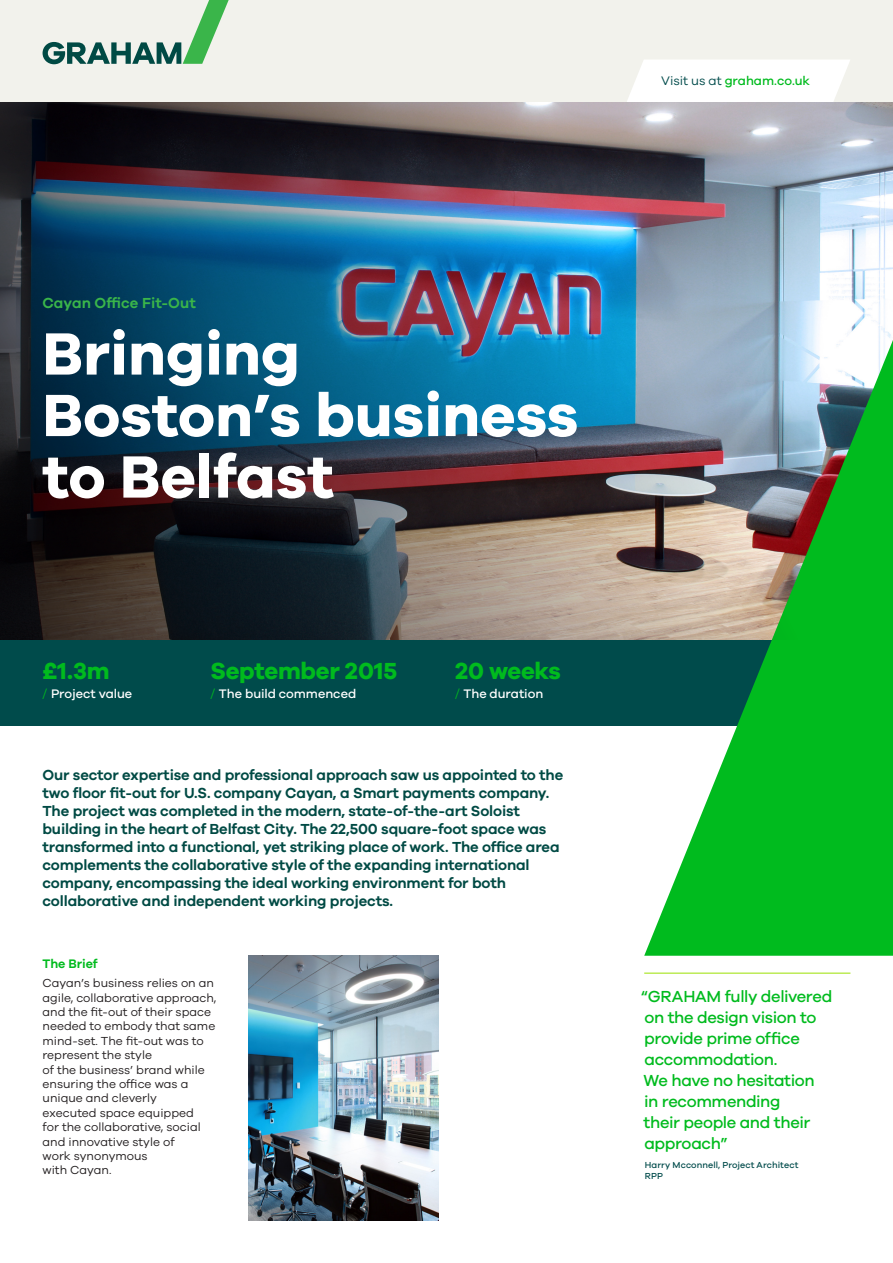
<style>
.page{position:relative;width:893px;height:1263px;background:#fff}
.page>*{position:absolute;margin:0;border:0;box-sizing:border-box;transform-origin:0 0}
.t1{font:700 61.5px "Galano Grotesque";color:#fff}
.Factoids{font:700 24px "Galano Grotesque";letter-spacing:-.01em;color:#00bb1e}
.t2{font:500 16.5px/21px "Galano Grotesque";letter-spacing:-.025em;color:#00bb1e}
.t3{font:600 15px/18px "Galano Grotesque";letter-spacing:-.01em;color:#004a44}
.t4{font:600 15px "Galano Grotesque";color:#3ab54a}
.t5{font:500 12.75px "Galano Grotesque";letter-spacing:-.005em;color:#fff}
.Body{font:500 12.75px "Galano Grotesque";letter-spacing:-.01em;color:#00bb1e}
.t6{font:600 12.75px "Galano Grotesque";letter-spacing:-.005em;color:#00bb1e}
.t7{font:12px/14.4px "Galano Grotesque";color:#231f20}
.t8{font:500 9px "Galano Grotesque";letter-spacing:.01em;color:#004b4b}
.s1{font-weight:400;color:#004b4b}
.s2{font-weight:400;color:#00bb1e}
</style>
<div class="page">
<div style="left:0;top:0;width:893px;height:102px;background:#f2f2ec"></div>
<svg style="left:627px;top:60px;width:223px;height:42px;background:#fefefd"></svg>
<div style="left:0;top:640px;width:893px;height:85px;background:#004b4b"></div>
<svg style="left:644px;top:640px;width:249px;height:316px;fill:#00bb1e"></svg>
<img style="left:249px;top:956px;width:189px;height:264px">
<hr style="left:644px;top:973px;width:206px;height:1px;background:#9be100">
<img style="left:0;top:102px;width:893px;height:538px">
<svg style="left:43px;top:0;width:186px;height:64px"></svg>
<p class="Body" style="left:661px;top:73px;width:150px"><span class="s1">Visit us at</span> graham.co.uk</p>
<p class="t4" style="left:42px;top:294px;width:155px">Cayan Office Fit-Out</p>
<p class="t1" style="left:42px;top:316px;width:259px">Bringing</p>
<p class="t1" style="left:42px;top:377px;width:537px">Boston’s business</p>
<p class="t1" style="left:42px;top:439px;width:293px">to Belfast</p>
<p class="Factoids" style="left:43px;top:656px;width:69px">£1.3m</p>
<p class="t5" style="left:43px;top:686px;width:91px"><span class="s2">/</span> Project value</p>
<p class="Factoids" style="left:210px;top:656px;width:188px">September 2015</p>
<p class="t5" style="left:210px;top:686px;width:147px"><span class="s2">/</span> The build commenced</p>
<p class="Factoids" style="left:455px;top:656px;width:107px">20 weeks</p>
<p class="t5" style="left:455px;top:686px;width:90px"><span class="s2">/</span> The duration</p>
<p class="t3" style="left:42px;top:766px;width:522px">Our sector expertise and professional approach saw us appointed to the two floor fit-out for U.S. company Cayan, a Smart payments company.<br>The project was completed in the modern, state-of-the-art Soloist building in the heart of Belfast City. The 22,500 square-foot space was transformed into a functional, yet striking place of work. The office area complements the collaborative style of the expanding international company, encompassing the ideal working environment for both collaborative and independent working projects.</p>
<h2 class="t6" style="left:43px;top:956px;width:57px">The Brief</h2>
<p class="t7" style="left:43px;top:975px;width:175px">Cayan’s business relies on an agile, collaborative approach, and the fit-out of their space needed to embody that same mind-set. The fit-out was to represent the style</p>
<p class="t7" style="left:43px;top:1062px;width:164px">of the business’ brand while ensuring the office was a unique and cleverly</p>
<p class="t7" style="left:43px;top:1105px;width:153px">executed space equipped</p>
<p class="t7" style="left:43px;top:1119px;width:160px">for the collaborative, social</p>
<p class="t7" style="left:43px;top:1134px;width:134px">and innovative style of</p>
<p class="t7" style="left:43px;top:1148px;width:107px">work synonymous</p>
<p class="t7" style="left:43px;top:1163px;width:70px">with Cayan.</p>
<p class="t2" style="left:641px;top:985px;width:193px">“GRAHAM fully delivered on the design vision to provide prime office accommodation.<br>We have no hesitation<br>in recommending<br>their people and their approach”</p>
<p class="t8" style="left:645px;top:1159px;width:155px">Harry Mcconnell, Project Architect</p>
<p class="t8" style="left:645px;top:1170px;width:20px">RPP</p>
</div>
